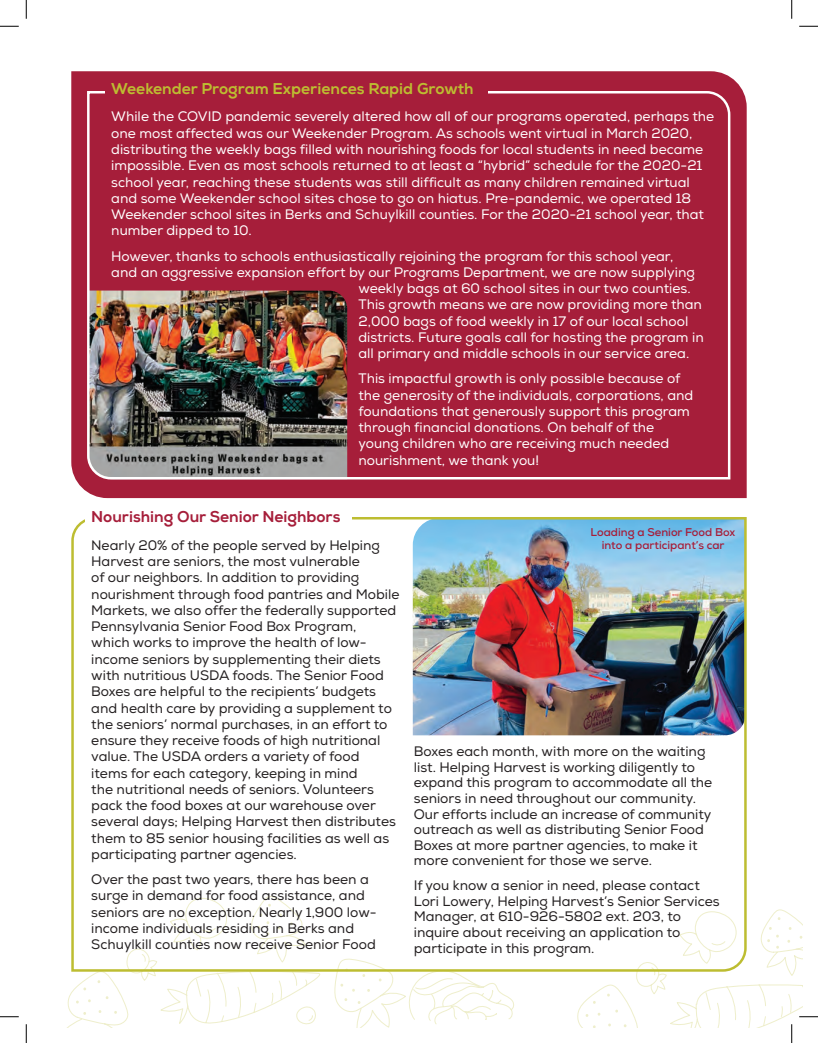
<style>
.page{position:relative;width:818px;height:1043px;background:#fff}
.page>*{position:absolute;margin:0;border:0;box-sizing:border-box;transform-origin:0 0}
.t1{font:800 15.62px "Nexa";color:#bdbd31}
.t2{font:800 15.62px "Nexa";color:#a61e3a}
.t3{font:13.75px/16.2px "Nexa";color:#231f20}
.t4{font:13.75px/16.2px "Nexa";color:#fff}
.t5{font:700 11.25px/13.8px "Nexa";color:#a61e3a;text-align:center}
</style>
<div class="page">
<svg style="left:67px;top:972px;width:447px;height:56px"></svg>
<img style="left:71px;top:517px;width:676px;height:455px">
<div style="left:85px;top:506px;width:267px;height:23px;background:#fff"></div>
<div style="left:71px;top:71px;width:675px;height:427px;background:#a61e3a"></div>
<svg style="left:86px;top:90px;width:645px;height:391px;background:#9c2e42"></svg>
<div style="left:105px;top:80px;width:383px;height:25px;background:#a61e3a"></div>
<svg style="left:0;top:25px;width:19px;height:2px"></svg>
<svg style="left:799px;top:25px;width:19px;height:2px"></svg>
<svg style="left:0;top:1016px;width:19px;height:1px"></svg>
<svg style="left:25px;top:0;width:2px;height:19px"></svg>
<svg style="left:25px;top:1024px;width:2px;height:18px"></svg>
<svg style="left:791px;top:0;width:1px;height:19px"></svg>
<svg style="left:571px;top:909px;width:247px;height:133px"></svg>
<p class="t1" style="left:111px;top:79px;width:364px">Weekender Program Experiences Rapid Growth</p>
<p class="t4" style="left:111px;top:109px;width:604px">While the COVID pandemic severely altered how all of our programs operated, perhaps the one most affected was our Weekender Program. As schools went virtual in March 2020, distributing the weekly bags filled with nourishing foods for local students in need became impossible. Even as most schools returned to at least a “hybrid” schedule for the 2020-21 school year, reaching these students was still difficult as many children remained virtual and some Weekender school sites chose to go on hiatus. Pre-pandemic, we operated 18<br>Weekender school sites in Berks and Schuylkill counties. For the 2020-21 school year, that number dipped to 10.</p>
<p class="t4" style="left:111px;top:248px;width:563px">However, thanks to schools enthusiastically rejoining the program for this school year,</p>
<p class="t4" style="left:111px;top:264px;width:585px">and an aggressive expansion effort by our Programs Department, we are now supplying</p>
<p class="t4" style="left:358px;top:280px;width:333px">weekly bags at 60 school sites in our two counties.</p>
<p class="t4" style="left:358px;top:297px;width:345px">This growth means we are now providing more than</p>
<p class="t4" style="left:358px;top:313px;width:331px">2,000 bags of food weekly in 17 of our local school</p>
<p class="t4" style="left:358px;top:329px;width:347px">districts. Future goals call for hosting the program in</p>
<p class="t4" style="left:358px;top:345px;width:332px">all primary and middle schools in our service area.</p>
<p class="t4" style="left:358px;top:371px;width:336px">This impactful growth is only possible because of the generosity of the individuals, corporations, and foundations that generously support this program through financial donations. On behalf of the young children who are receiving much needed nourishment, we thank you!</p>
<p class="t2" style="left:91px;top:507px;width:251px">Nourishing Our Senior Neighbors</p>
<p class="t3" style="left:91px;top:537px;width:310px">Nearly 20% of the people served by Helping Harvest are seniors, the most vulnerable<br>of our neighbors. In addition to providing nourishment through food pantries and Mobile Markets, we also offer the federally supported Pennsylvania Senior Food Box Program,<br>which works to improve the health of low&shy;income seniors by supplementing their diets with nutritious USDA foods. The Senior Food Boxes are helpful to the recipients’ budgets and health care by providing a supplement to the seniors’ normal purchases, in an effort to ensure they receive foods of high nutritional value. The USDA orders a variety of food<br>items for each category, keeping in mind<br>the nutritional needs of seniors. Volunteers pack the food boxes at our warehouse over several days; Helping Harvest then distributes them to 85 senior housing facilities as well as participating partner agencies.</p>
<p class="t3" style="left:91px;top:871px;width:287px">Over the past two years, there has been a surge in demand for food assistance, and seniors are no exception. Nearly 1,900 low&shy;income individuals residing in Berks and Schuylkill counties now receive Senior Food</p>
<p class="t5" style="left:590px;top:525px;width:146px">Loading a Senior Food Box into a participant’s car</p>
<p class="t3" style="left:414px;top:743px;width:300px;line-height:15.6px">Boxes each month, with more on the waiting list. Helping Harvest is working diligently to expand this program to accommodate all the seniors in need throughout our community.<br>Our efforts include an increase of community outreach as well as distributing Senior Food Boxes at more partner agencies, to make it more convenient for those we serve.</p>
<p class="t3" style="left:414px;top:877px;width:307px;line-height:15.8px">If you know a senior in need, please contact Lori Lowery, Helping Harvest’s Senior Services Manager, at 610-926-5802 ext. 203, to inquire about receiving an application to participate in this program.</p>
</div>
